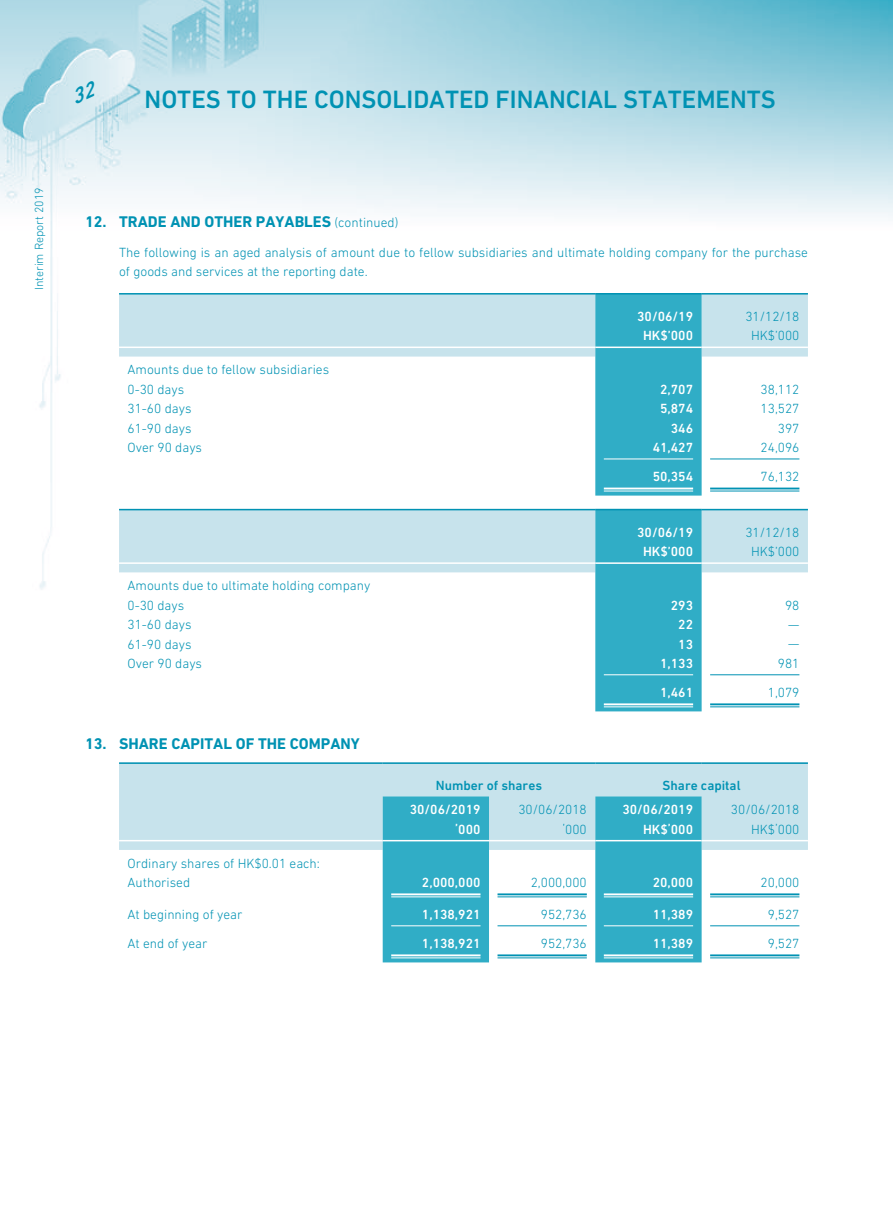
<style>
.page{position:relative;width:893px;height:1212px;background:#fff}
.page>*{position:absolute;margin:0;border:0;box-sizing:border-box;transform-origin:0 0}
.t1{font:500 25.5px "DIN Next LT Pro";color:#0092b3}
._3__標題{font:700 15.75px "DIN Next LT Pro";color:#0092b3}
._1__內文{font:300 13.5px/19.5px "DIN Next LT Pro";color:#0092b3}
._1__內文-2{font:500 13.5px "DIN Next LT Pro";color:#fff}
._1__內文-3{font:500 13.5px "DIN Next LT Pro";color:#0092b3}
.t2{font:300 12px "DIN Next LT Pro";color:#0092b3}
.s1{font-weight:300;font-size:13.5px}
</style>
<div class="page">
<img style="left:0;top:0;width:892px;height:963px">
<div style="left:119px;top:295px;width:689px;height:62px;background:#c7e3ec"></div>
<div style="left:595px;top:295px;width:107px;height:201px;background:#30adc6"></div>
<hr style="left:119px;top:293px;width:476px;height:2px;background:#0092b3">
<hr style="left:595px;top:293px;width:107px;height:2px;background:#0092b3">
<hr style="left:702px;top:293px;width:106px;height:2px;background:#0092b3">
<hr style="left:119px;top:347px;width:476px;height:1px;background:#fff">
<hr style="left:595px;top:347px;width:107px;height:1px;background:#fff">
<hr style="left:702px;top:347px;width:106px;height:1px;background:#fff">
<hr style="left:604px;top:459px;width:89px;height:1px;background:#fff">
<hr style="left:710px;top:459px;width:89px;height:1px;background:#0092b3">
<hr style="left:604px;top:488px;width:89px;height:1px;background:#fff">
<hr style="left:604px;top:491px;width:89px;height:1px;background:#fff">
<hr style="left:710px;top:488px;width:89px;height:1px;background:#0092b3">
<hr style="left:710px;top:491px;width:89px;height:1px;background:#0092b3">
<div style="left:119px;top:510px;width:689px;height:62px;background:#c7e3ec"></div>
<div style="left:595px;top:510px;width:107px;height:201px;background:#30adc6"></div>
<hr style="left:119px;top:509px;width:476px;height:1px;background:#0092b3">
<hr style="left:595px;top:509px;width:107px;height:1px;background:#0092b3">
<hr style="left:702px;top:509px;width:106px;height:1px;background:#0092b3">
<hr style="left:119px;top:562px;width:476px;height:2px;background:#fff">
<hr style="left:595px;top:562px;width:107px;height:2px;background:#fff">
<hr style="left:702px;top:562px;width:106px;height:2px;background:#fff">
<hr style="left:604px;top:674px;width:89px;height:1px;background:#fff">
<hr style="left:710px;top:674px;width:89px;height:1px;background:#0092b3">
<hr style="left:604px;top:703px;width:89px;height:2px;background:#fff">
<hr style="left:604px;top:706px;width:89px;height:1px;background:#fff">
<hr style="left:710px;top:703px;width:89px;height:2px;background:#0092b3">
<hr style="left:710px;top:706px;width:89px;height:1px;background:#0092b3">
<div style="left:119px;top:764px;width:689px;height:86px;background:#c7e3ec"></div>
<svg style="left:383px;top:796px;width:319px;height:166px;fill:#30adc6"></svg>
<hr style="left:119px;top:762px;width:264px;height:2px;background:#0092b3">
<hr style="left:383px;top:762px;width:106px;height:2px;background:#0092b3">
<hr style="left:489px;top:762px;width:106px;height:2px;background:#0092b3">
<hr style="left:595px;top:762px;width:107px;height:2px;background:#0092b3">
<hr style="left:702px;top:762px;width:106px;height:2px;background:#0092b3">
<hr style="left:119px;top:840px;width:264px;height:1px;background:#fff">
<hr style="left:383px;top:840px;width:106px;height:1px;background:#fff">
<hr style="left:489px;top:840px;width:106px;height:1px;background:#fff">
<hr style="left:595px;top:840px;width:107px;height:1px;background:#fff">
<hr style="left:702px;top:840px;width:106px;height:1px;background:#fff">
<hr style="left:391px;top:893px;width:89px;height:2px;background:#fff">
<hr style="left:391px;top:896px;width:89px;height:1px;background:#fff">
<hr style="left:497px;top:893px;width:90px;height:2px;background:#0092b3">
<hr style="left:497px;top:896px;width:90px;height:1px;background:#0092b3">
<hr style="left:604px;top:893px;width:89px;height:2px;background:#fff">
<hr style="left:604px;top:896px;width:89px;height:1px;background:#fff">
<hr style="left:710px;top:893px;width:89px;height:2px;background:#0092b3">
<hr style="left:710px;top:896px;width:89px;height:1px;background:#0092b3">
<hr style="left:391px;top:925px;width:89px;height:1px;background:#fff">
<hr style="left:497px;top:925px;width:90px;height:1px;background:#0092b3">
<hr style="left:604px;top:925px;width:89px;height:1px;background:#fff">
<hr style="left:710px;top:925px;width:89px;height:1px;background:#0092b3">
<hr style="left:391px;top:954px;width:89px;height:2px;background:#fff">
<hr style="left:391px;top:957px;width:89px;height:1px;background:#fff">
<hr style="left:497px;top:954px;width:90px;height:2px;background:#0092b3">
<hr style="left:497px;top:957px;width:90px;height:1px;background:#0092b3">
<hr style="left:604px;top:954px;width:89px;height:2px;background:#fff">
<hr style="left:604px;top:957px;width:89px;height:1px;background:#fff">
<hr style="left:710px;top:954px;width:89px;height:2px;background:#0092b3">
<hr style="left:710px;top:957px;width:89px;height:1px;background:#0092b3">
<svg style="left:76px;top:80px;width:18px;height:25px"></svg>
<p class="t2" style="left:32px;top:290px;width:104px;rotate:-90deg">Interim Report 2019</p>
<h1 class="t1" style="left:145px;top:84px;width:633px">NOTES TO THE CONSOLIDATED FINANCIAL STATEMENTS</h1>
<p class="_3__標題" style="left:85px;top:212px;width:315px">12. TRADE AND OTHER PAYABLES <span class="s1">(continued)</span></p>
<p class="_1__內文" style="left:119px;top:242px;width:690px">The following is an aged analysis of amount due to fellow subsidiaries and ultimate holding company for the purchase of goods and services at the reporting date.</p>
<p class="_1__內文-2" style="left:637px;top:308px;width:57px">30/06/19</p>
<p class="_1__內文" style="left:745px;top:306px;width:56px">31/12/18</p>
<p class="_1__內文-2" style="left:643px;top:328px;width:52px">HK$’000</p>
<p class="_1__內文" style="left:751px;top:326px;width:50px">HK$’000</p>
<p class="_1__內文" style="left:128px;top:360px;width:203px">Amounts due to fellow subsidiaries</p>
<p class="_1__內文" style="left:128px;top:379px;width:58px">0-30 days</p>
<p class="_1__內文-2" style="left:660px;top:381px;width:34px">2,707</p>
<p class="_1__內文" style="left:761px;top:379px;width:40px">38,112</p>
<p class="_1__內文" style="left:128px;top:399px;width:65px">31-60 days</p>
<p class="_1__內文-2" style="left:660px;top:401px;width:34px">5,874</p>
<p class="_1__內文" style="left:761px;top:399px;width:40px">13,527</p>
<p class="_1__內文" style="left:128px;top:418px;width:65px">61-90 days</p>
<p class="_1__內文-2" style="left:671px;top:420px;width:24px">346</p>
<p class="_1__內文" style="left:778px;top:418px;width:23px">397</p>
<p class="_1__內文" style="left:128px;top:438px;width:76px">Over 90 days</p>
<p class="_1__內文-2" style="left:653px;top:440px;width:42px">41,427</p>
<p class="_1__內文" style="left:761px;top:438px;width:40px">24,096</p>
<p class="_1__內文-2" style="left:653px;top:469px;width:42px">50,354</p>
<p class="_1__內文" style="left:761px;top:467px;width:40px">76,132</p>
<p class="_1__內文-2" style="left:637px;top:524px;width:57px">30/06/19</p>
<p class="_1__內文" style="left:745px;top:522px;width:56px">31/12/18</p>
<p class="_1__內文-2" style="left:643px;top:544px;width:52px">HK$’000</p>
<p class="_1__內文" style="left:751px;top:542px;width:50px">HK$’000</p>
<p class="_1__內文" style="left:128px;top:576px;width:244px">Amounts due to ultimate holding company</p>
<p class="_1__內文" style="left:128px;top:595px;width:58px">0-30 days</p>
<p class="_1__內文-2" style="left:671px;top:597px;width:24px">293</p>
<p class="_1__內文" style="left:785px;top:595px;width:16px">98</p>
<p class="_1__內文" style="left:128px;top:615px;width:65px">31-60 days</p>
<p class="_1__內文-2" style="left:678px;top:617px;width:16px">22</p>
<p class="_1__內文" style="left:788px;top:614px;width:13px">—</p>
<p class="_1__內文" style="left:128px;top:634px;width:65px">61-90 days</p>
<p class="_1__內文-2" style="left:678px;top:636px;width:16px">13</p>
<p class="_1__內文" style="left:788px;top:634px;width:13px">—</p>
<p class="_1__內文" style="left:128px;top:654px;width:76px">Over 90 days</p>
<p class="_1__內文-2" style="left:660px;top:656px;width:34px">1,133</p>
<p class="_1__內文" style="left:778px;top:654px;width:23px">981</p>
<p class="_1__內文-2" style="left:660px;top:685px;width:34px">1,461</p>
<p class="_1__內文" style="left:768px;top:683px;width:33px">1,079</p>
<p class="_3__標題" style="left:85px;top:734px;width:276px">13. SHARE CAPITAL OF THE COMPANY</p>
<p class="_1__內文-3" style="left:436px;top:778px;width:108px">Number of shares</p>
<p class="_1__內文-3" style="left:663px;top:778px;width:79px">Share capital</p>
<p class="_1__內文-2" style="left:410px;top:802px;width:72px">30/06/2019</p>
<p class="_1__內文" style="left:518px;top:800px;width:70px">30/06/2018</p>
<p class="_1__內文-2" style="left:622px;top:802px;width:72px">30/06/2019</p>
<p class="_1__內文" style="left:731px;top:800px;width:70px">30/06/2018</p>
<p class="_1__內文-2" style="left:455px;top:821px;width:27px">’000</p>
<p class="_1__內文" style="left:562px;top:819px;width:26px">’000</p>
<p class="_1__內文-2" style="left:643px;top:821px;width:52px">HK$’000</p>
<p class="_1__內文" style="left:751px;top:819px;width:50px">HK$’000</p>
<p class="_1__內文" style="left:128px;top:853px;width:194px">Ordinary shares of HK$0.01 each:</p>
<p class="_1__內文" style="left:128px;top:873px;width:64px">Authorised</p>
<p class="_1__內文-2" style="left:422px;top:875px;width:60px">2,000,000</p>
<p class="_1__內文" style="left:531px;top:873px;width:58px">2,000,000</p>
<p class="_1__內文-2" style="left:653px;top:875px;width:42px">20,000</p>
<p class="_1__內文" style="left:761px;top:873px;width:40px">20,000</p>
<p class="_1__內文" style="left:128px;top:905px;width:116px">At beginning of year</p>
<p class="_1__內文-2" style="left:422px;top:907px;width:60px">1,138,921</p>
<p class="_1__內文" style="left:541px;top:905px;width:47px">952,736</p>
<p class="_1__內文-2" style="left:653px;top:907px;width:42px">11,389</p>
<p class="_1__內文" style="left:768px;top:905px;width:33px">9,527</p>
<p class="_1__內文" style="left:128px;top:934px;width:81px">At end of year</p>
<p class="_1__內文-2" style="left:422px;top:936px;width:60px">1,138,921</p>
<p class="_1__內文" style="left:541px;top:934px;width:47px">952,736</p>
<p class="_1__內文-2" style="left:653px;top:936px;width:42px">11,389</p>
<p class="_1__內文" style="left:768px;top:934px;width:33px">9,527</p>
</div>
